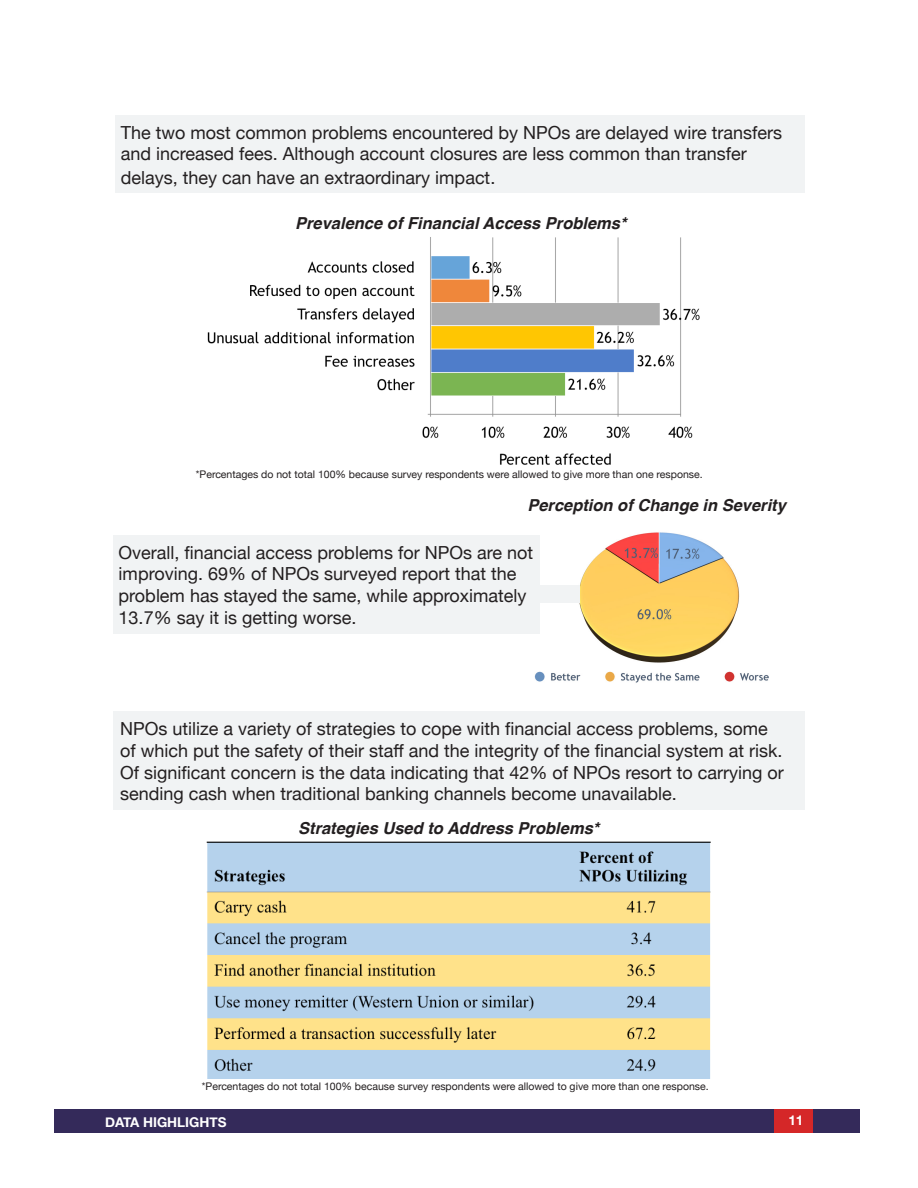
<style>
.page{position:relative;width:918px;height:1188px;background:#fff}
.page>*{position:absolute;margin:0;border:0;box-sizing:border-box;transform-origin:0 0}
.t1{font:18px/21.6px "Helvetica Neue";color:#231f20}
.t2{font:italic 700 16.5px "Helvetica";color:#231f20}
.t3{font:700 13.5px "Helvetica Neue";color:#fff}
.t4{font:10.5px "Helvetica Neue";color:#231f20}
</style>
<div class="page">
<div style="left:54px;top:1110px;width:806px;height:23px;background:#342a5a"></div>
<div style="left:774px;top:1110px;width:38px;height:23px;background:#d52728"></div>
<img style="left:206px;top:841px;width:505px;height:237px">
<img style="left:534px;top:532px;width:235px;height:151px">
<div style="left:113px;top:535px;width:427px;height:99px;background:#f1f3f4"></div>
<div style="left:540px;top:585px;width:40px;height:18px;background:#f1f3f4"></div>
<div style="left:113px;top:711px;width:692px;height:99px;background:#f1f3f4"></div>
<div style="left:115px;top:115px;width:689px;height:77px;background:#f1f3f4"></div>
<img style="left:207px;top:237px;width:492px;height:228px">
<p class="t1" style="left:121px;top:122px;width:663px">The two most common problems encountered by NPOs are delayed wire transfers and increased fees. Although account closures are less common than transfer</p>
<p class="t1" style="left:121px;top:168px;width:376px">delays, they can have an extraordinary impact.</p>
<p class="t2" style="left:295px;top:210px;width:333px">Prevalence of Financial Access Problems*</p>
<p class="t4" style="left:196px;top:467px;width:508px">*Percentages do not total 100% because survey respondents were allowed to give more than one response.</p>
<p class="t2" style="left:527px;top:491px;width:260px">Perception of Change in Severity</p>
<p class="t1" style="left:119px;top:543px;width:416px">Overall, financial access problems for NPOs are not improving. 69% of NPOs surveyed report that the problem has stayed the same, while approximately 13.7% say it is getting worse.</p>
<p class="t1" style="left:120px;top:719px;width:665px">NPOs utilize a variety of strategies to cope with financial access problems, some of which put the safety of their staff and the integrity of the financial system at risk.<br>Of significant concern is the data indicating that 42% of NPOs resort to carrying or sending cash when traditional banking channels become unavailable.</p>
<p class="t2" style="left:298px;top:815px;width:303px">Strategies Used to Address Problems*</p>
<p class="t4" style="left:202px;top:1079px;width:508px">*Percentages do not total 100% because survey respondents were allowed to give more than one response.</p>
<p class="t3" style="left:105px;top:1112px;width:123px">DATA HIGHLIGHTS</p>
<p class="t3" style="left:788px;top:1110px;width:17px">11</p>
</div>
